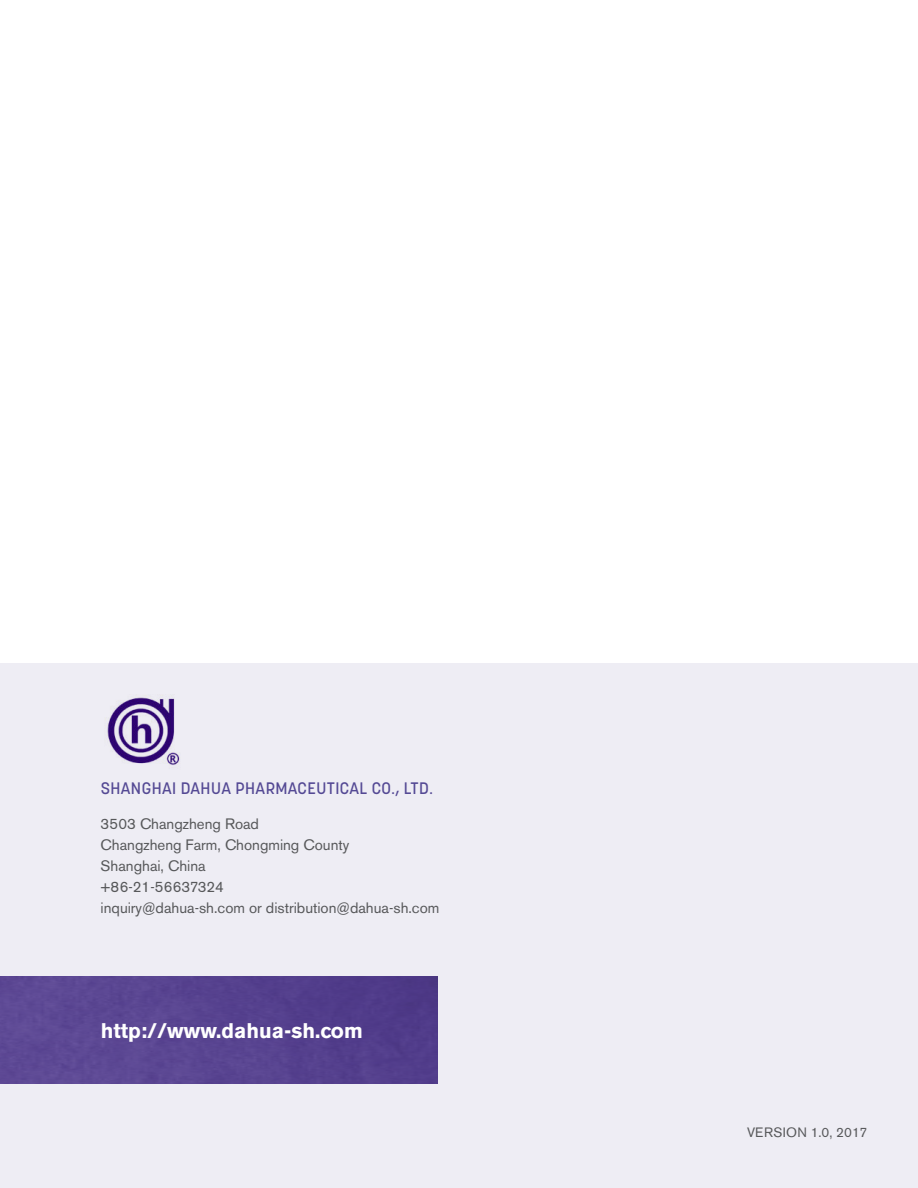
<style>
.page{position:relative;width:918px;height:1188px;background:#fff}
.page>*{position:absolute;margin:0;border:0;box-sizing:border-box;transform-origin:0 0}
.t1{font:700 21px "Akzidenz Grotesk BE";color:#fff}
.t2{font:500 16.5px "Korolev";letter-spacing:.025em;color:#544994}
.t3{font:15px "Akzidenz Grotesk BE";color:#57585a}
.t4{font:13.5px "Akzidenz Grotesk BE";letter-spacing:.02em;color:#57585a}
</style>
<div class="page">
<div style="left:0;top:663px;width:918px;height:525px;background:#eeedf4"></div>
<img style="left:0;top:976px;width:437px;height:108px">
<img style="left:105px;top:695px;width:75px;height:70px">
<hr style="left:105px;top:683px;width:83px;height:1px;background:#fff">
<p class="t2" style="left:101px;top:778px;width:334px">SHANGHAI DAHUA PHARMACEUTICAL CO., LTD.</p>
<p class="t3" style="left:101px;top:815px;width:160px">3503 Changzheng Road</p>
<p class="t3" style="left:101px;top:836px;width:250px">Changzheng Farm, Chongming County</p>
<p class="t3" style="left:101px;top:857px;width:107px">Shanghai, China</p>
<p class="t3" style="left:101px;top:878px;width:125px">+86-21-56637324</p>
<p class="t3" style="left:101px;top:899px;width:340px">inquiry@dahua-sh.com or distribution@dahua-sh.com</p>
<p class="t1" style="left:101px;top:1018px;width:264px">http://www.dahua-sh.com</p>
<p class="t4" style="left:747px;top:1124px;width:122px">VERSION 1.0, 2017</p>
</div>
